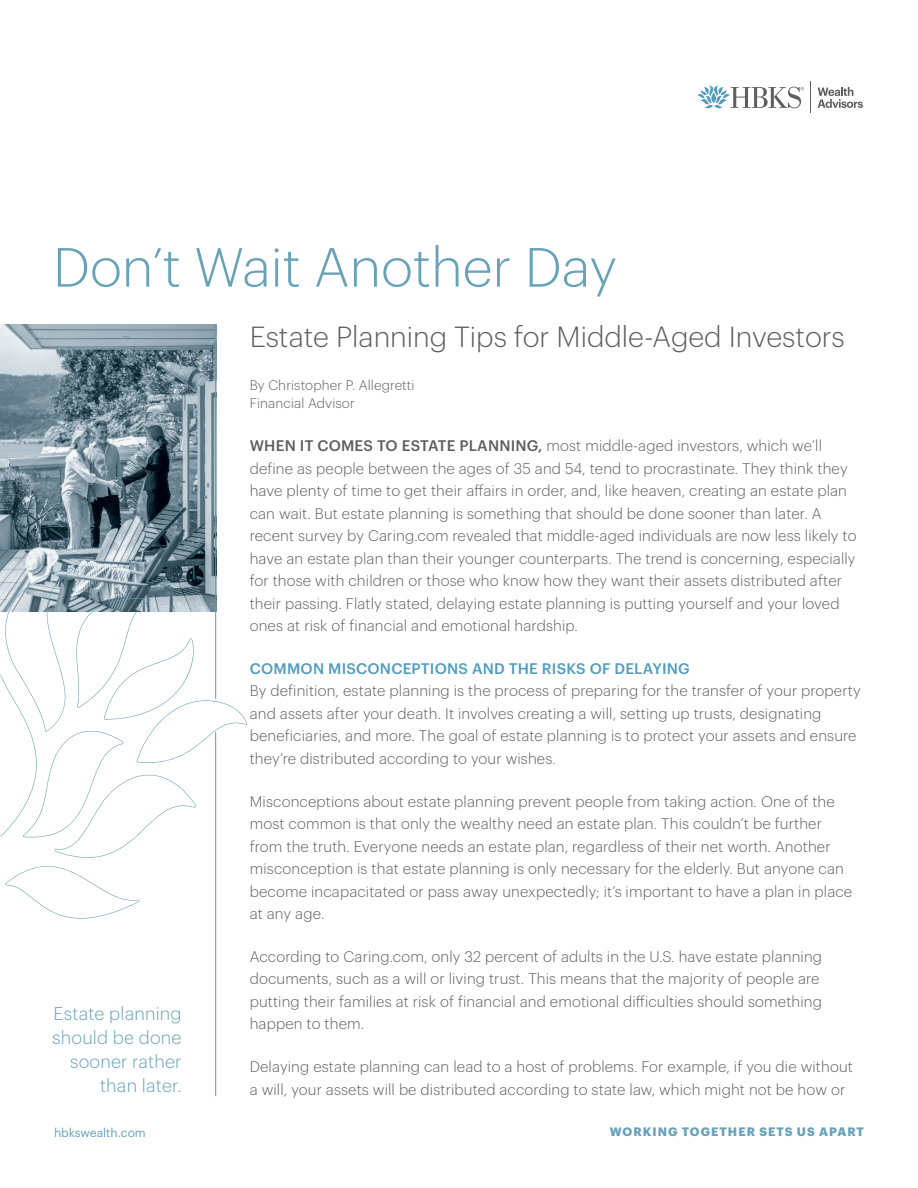
<style>
.page{position:relative;width:918px;height:1188px;background:#fff}
.page>*{position:absolute;margin:0;border:0;box-sizing:border-box;transform-origin:0 0}
.t1{font:300 54px "Graphik";color:#68a2b8}
.t2{font:300 28.5px "Graphik";color:#5f5f62}
.t3{font:300 18px/24px "Graphik";letter-spacing:.01em;color:#68a2b8;text-align:right}
.t4{font:300 15px/22.5px "Graphik";letter-spacing:.01em;color:#5f5f62}
.t5{font:500 15px "Graphik";letter-spacing:.015em;color:#529cbe}
.t6{font:300 13.5px "Graphik";letter-spacing:.01em;color:#5f5f62}
.t7{font:700 12px "Graphik";letter-spacing:.085em;color:#68a2b8}
.t8{font:12px "Graphik";color:#68a2b8}
.s1{font-weight:500}
</style>
<div class="page">
<img style="left:0;top:324px;width:215px;height:244px">
<hr style="left:215px;top:324px;width:1px;height:375px;background:#529cbe">
<hr style="left:215px;top:732px;width:1px;height:364px;background:#529cbe">
<svg style="left:697px;top:85px;width:107px;height:23px"></svg>
<hr style="left:810px;top:82px;width:1px;height:31px;background:#5f5f62">
<svg style="left:818px;top:87px;width:45px;height:21px"></svg>
<svg style="left:0;top:568px;width:247px;height:351px"></svg>
<p class="t1" style="left:53px;top:228px;width:566px">Don’t Wait Another Day</p>
<p class="t3" style="left:52px;top:1000px;width:131px">Estate planning should be done sooner rather than later.</p>
<p class="t2" style="left:250px;top:316px;width:597px">Estate Planning Tips for Middle-Aged Investors</p>
<p class="t6" style="left:250px;top:376px;width:166px">By Christopher P. Allegretti</p>
<p class="t6" style="left:250px;top:394px;width:107px">Financial Advisor</p>
<p class="t4" style="left:250px;top:433px;width:608px"><span class="s1">WHEN IT COMES TO ESTATE PLANNING,</span> most middle-aged investors, which we’ll define as people between the ages of 35 and 54, tend to procrastinate. They think they have plenty of time to get their affairs in order, and, like heaven, creating an estate plan can wait. But estate planning is something that should be done sooner than later. A recent survey by Caring.com revealed that middle-aged individuals are now less likely to have an estate plan than their younger counterparts. The trend is concerning, especially for those with children or those who know how they want their assets distributed after their passing. Flatly stated, delaying estate planning is putting yourself and your loved ones at risk of financial and emotional hardship.</p>
<p class="t5" style="left:250px;top:657px;width:442px">COMMON MISCONCEPTIONS AND THE RISKS OF DELAYING</p>
<p class="t4" style="left:250px;top:679px;width:612px">By definition, estate planning is the process of preparing for the transfer of your property and assets after your death. It involves creating a will, setting up trusts, designating beneficiaries, and more. The goal of estate planning is to protect your assets and ensure they’re distributed according to your wishes.</p>
<p class="t4" style="left:250px;top:789px;width:604px">Misconceptions about estate planning prevent people from taking action. One of the most common is that only the wealthy need an estate plan. This couldn’t be further from the truth. Everyone needs an estate plan, regardless of their net worth. Another misconception is that estate planning is only necessary for the elderly. But anyone can become incapacitated or pass away unexpectedly; it’s important to have a plan in place at any age.</p>
<p class="t4" style="left:250px;top:944px;width:574px">According to Caring.com, only 32 percent of adults in the U.S. have estate planning documents, such as a will or living trust. This means that the majority of people are putting their families at risk of financial and emotional difficulties should something happen to them.</p>
<p class="t4" style="left:250px;top:1054px;width:605px">Delaying estate planning can lead to a host of problems. For example, if you die without a will, your assets will be distributed according to state law, which might not be how or</p>
<p class="t8" style="left:54px;top:1124px;width:93px">hbkswealth.com</p>
<p class="t7" style="left:610px;top:1123px;width:256px">WORKING TOGETHER SETS US APART</p>
</div>
